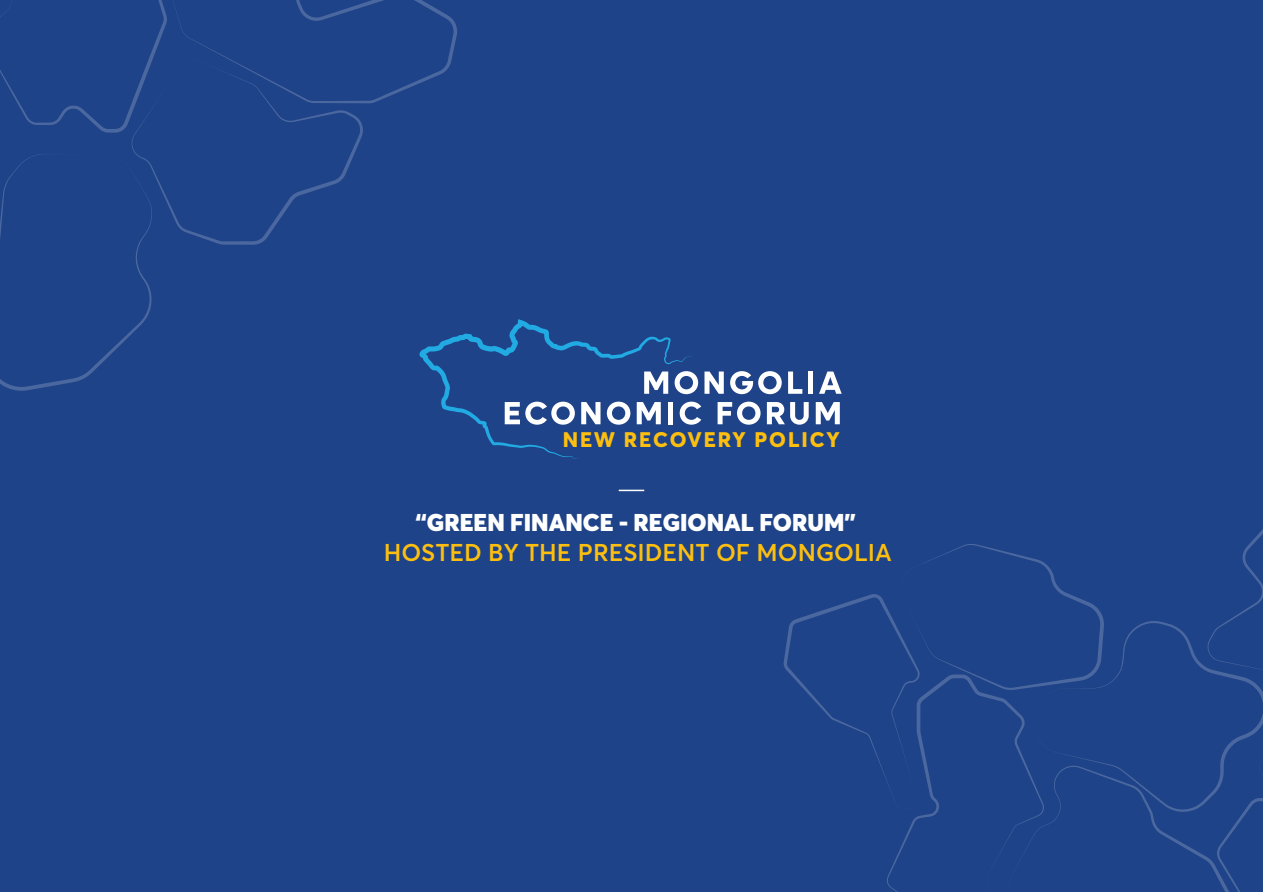
<style>
.page{position:relative;width:1263px;height:893px;background:#fff}
.page>*{position:absolute;margin:0;border:0;box-sizing:border-box;transform-origin:0 0}
.t1{font:600 24px "Averta CY";color:#fcbf0f}
.t2{font:900 24px "Averta CY";color:#fff}
.t3{font:800 20.85px "Averta CY";letter-spacing:.09em;color:#fdbf0f}
</style>
<div class="page">
<div style="left:0;top:0;width:1263px;height:891px;background:#1f4388"></div>
<svg style="left:619px;top:490px;width:25px;height:1px"></svg>
<svg style="left:783px;top:529px;width:480px;height:363px"></svg>
<div style="left:808px;top:372px;width:5px;height:22px;background:#fff"></div>
<svg style="left:819px;top:372px;width:23px;height:22px"></svg>
<svg style="left:0;top:0;width:809px;height:459px"></svg>
<svg style="left:816px;top:402px;width:24px;height:22px"></svg>
<p class="t3" style="left:563px;top:425px;width:279px">NEW RECOVERY POLICY</p>
<p class="t2" style="left:416px;top:505px;width:442px">“GREEN FINANCE - REGIONAL FORUM”</p>
<p class="t1" style="left:384px;top:536px;width:510px">HOSTED BY THE PRESIDENT OF MONGOLIA</p>
</div>
